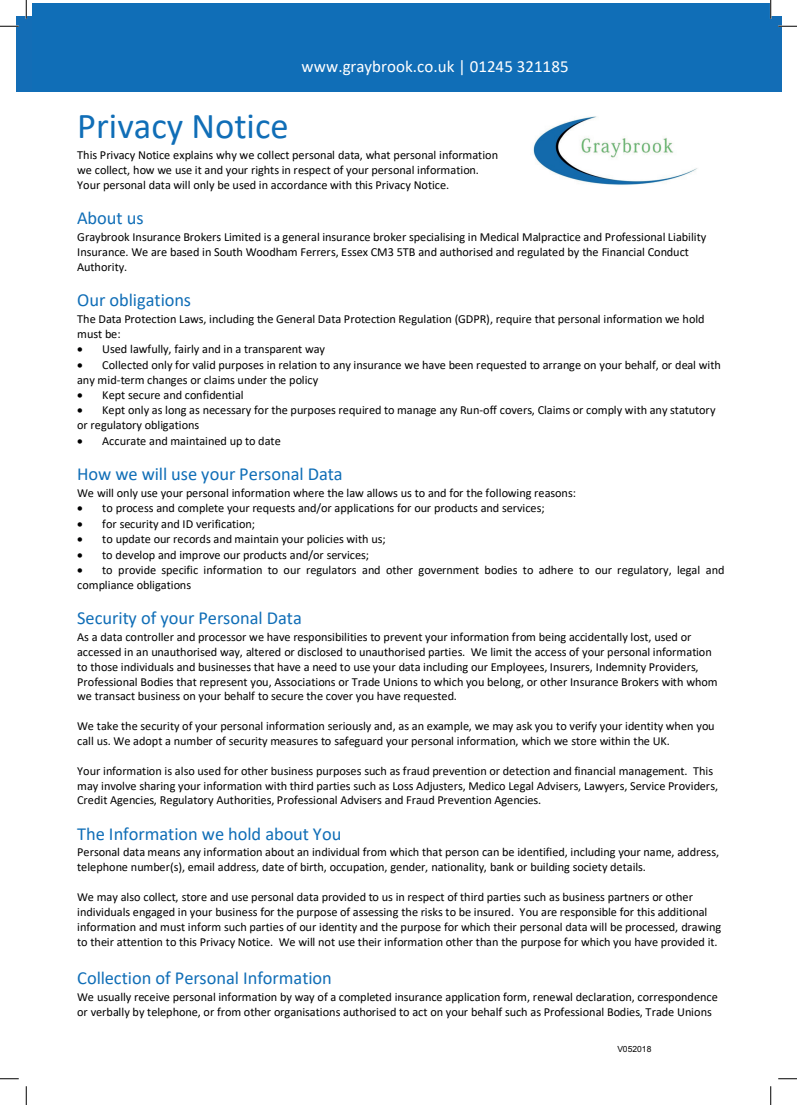
<style>
.page{position:relative;width:797px;height:1105px;background:#fff}
.page>*{position:absolute;margin:0;border:0;box-sizing:border-box;transform-origin:0 0}
.t1{font:36.5px "Calibri";color:#106eb7}
.t2{font:18.38px "Calibri";letter-spacing:-.005em;color:#106eb7}
.t3{font:17px "Calibri";letter-spacing:.005em;color:#fff}
.t4{font:12.25px/14.9px "Calibri";color:#000001}
.t5{font:8.5px "Arial";letter-spacing:-.005em;color:#000001}
</style>
<div class="page">
<div style="left:16px;top:16px;width:765px;height:75px;background:#136db6"></div>
<div style="left:32px;top:3px;width:737px;height:89px;background:#106eb7"></div>
<img style="left:533px;top:116px;width:164px;height:69px">
<svg style="left:0;top:25px;width:19px;height:2px"></svg>
<svg style="left:778px;top:25px;width:19px;height:2px"></svg>
<svg style="left:0;top:1078px;width:19px;height:1px"></svg>
<svg style="left:778px;top:1078px;width:19px;height:1px"></svg>
<svg style="left:25px;top:0;width:2px;height:19px"></svg>
<svg style="left:25px;top:1086px;width:2px;height:19px"></svg>
<svg style="left:770px;top:0;width:1px;height:19px"></svg>
<svg style="left:770px;top:1086px;width:1px;height:19px"></svg>
<h3 class="t3" style="left:301px;top:54px;width:269px">www.graybrook.co.uk | 01245 321185</h3>
<h1 class="t1" style="left:77px;top:100px;width:213px">Privacy Notice</h1>
<p class="t4" style="left:77px;top:147px;width:422px">This Privacy Notice explains why we collect personal data, what personal information we collect, how we use it and your rights in respect of your personal information.<br>Your personal data will only be used in accordance with this Privacy Notice.</p>
<h2 class="t2" style="left:77px;top:205px;width:68px">About us</h2>
<p class="t4" style="left:77px;top:229px;width:630px">Graybrook Insurance Brokers Limited is a general insurance broker specialising in Medical Malpractice and Professional Liability<br>Insurance. We are based in South Woodham Ferrers, Essex CM3 5TB and authorised and regulated by the Financial Conduct<br>Authority.</p>
<h2 class="t2" style="left:77px;top:287px;width:115px">Our obligations</h2>
<p class="t4" style="left:77px;top:311px;width:629px">The Data Protection Laws, including the General Data Protection Regulation (GDPR), require that personal information we hold must be:</p>
<p class="t4" style="left:77px;top:341px;width:249px">• Used lawfully, fairly and in a transparent way</p>
<p class="t4" style="left:77px;top:357px;width:645px">• Collected only for valid purposes in relation to any insurance we have been requested to arrange on your behalf, or deal with any mid-term changes or claims under the policy</p>
<p class="t4" style="left:77px;top:387px;width:168px">• Kept secure and confidential</p>
<p class="t4" style="left:77px;top:403px;width:640px">• Kept only as long as necessary for the purposes required to manage any Run-off covers, Claims or comply with any statutory or regulatory obligations</p>
<p class="t4" style="left:77px;top:433px;width:205px">• Accurate and maintained up to date</p>
<h2 class="t2" style="left:77px;top:461px;width:267px">How we will use your Personal Data</h2>
<p class="t4" style="left:77px;top:485px;width:500px">We will only use your personal information where the law allows us to and for the following reasons:</p>
<p class="t4" style="left:77px;top:500px;width:469px">• to process and complete your requests and/or applications for our products and services;</p>
<p class="t4" style="left:77px;top:516px;width:179px">• for security and ID verification;</p>
<p class="t4" style="left:77px;top:531px;width:310px">• to update our records and maintain your policies with us;</p>
<p class="t4" style="left:77px;top:547px;width:293px">• to develop and improve our products and/or services;</p>
<p class="t4" style="left:77px;top:562px;width:649px">• to provide specific information to our regulators and other government bodies to adhere to our regulatory, legal and compliance obligations</p>
<h2 class="t2" style="left:77px;top:606px;width:226px">Security of your Personal Data</h2>
<p class="t4" style="left:77px;top:629px;width:642px">As a data controller and processor we have responsibilities to prevent your information from being accidentally lost, used or accessed in an unauthorised way, altered or disclosed to unauthorised parties. We limit the access of your personal information to those individuals and businesses that have a need to use your data including our Employees, Insurers, Indemnity Providers, Professional Bodies that represent you, Associations or Trade Unions to which you belong, or other Insurance Brokers with whom we transact business on your behalf to secure the cover you have requested.</p>
<p class="t4" style="left:77px;top:718px;width:639px">We take the security of your personal information seriously and, as an example, we may ask you to verify your identity when you call us. We adopt a number of security measures to safeguard your personal information, which we store within the UK.</p>
<p class="t4" style="left:77px;top:763px;width:642px">Your information is also used for other business purposes such as fraud prevention or detection and financial management. This may involve sharing your information with third parties such as Loss Adjusters, Medico Legal Advisers, Lawyers, Service Providers,<br>Credit Agencies, Regulatory Authorities, Professional Advisers and Fraud Prevention Agencies.</p>
<h2 class="t2" style="left:77px;top:821px;width:266px">The Information we hold about You</h2>
<p class="t4" style="left:77px;top:845px;width:643px">Personal data means any information about an individual from which that person can be identified, including your name, address, telephone number(s), email address, date of birth, occupation, gender, nationality, bank or building society details.</p>
<p class="t4" style="left:77px;top:889px;width:645px">We may also collect, store and use personal data provided to us in respect of third parties such as business partners or other individuals engaged in your business for the purpose of assessing the risks to be insured. You are responsible for this additional information and must inform such parties of our identity and the purpose for which their personal data will be processed, drawing to their attention to this Privacy Notice. We will not use their information other than the purpose for which you have provided it.</p>
<h2 class="t2" style="left:77px;top:965px;width:256px">Collection of Personal Information</h2>
<p class="t4" style="left:77px;top:989px;width:642px">We usually receive personal information by way of a completed insurance application form, renewal declaration, correspondence or verbally by telephone, or from other organisations authorised to act on your behalf such as Professional Bodies, Trade Unions</p>
<p class="t5" style="left:617px;top:1043px;width:35px">V052018</p>
</div>
